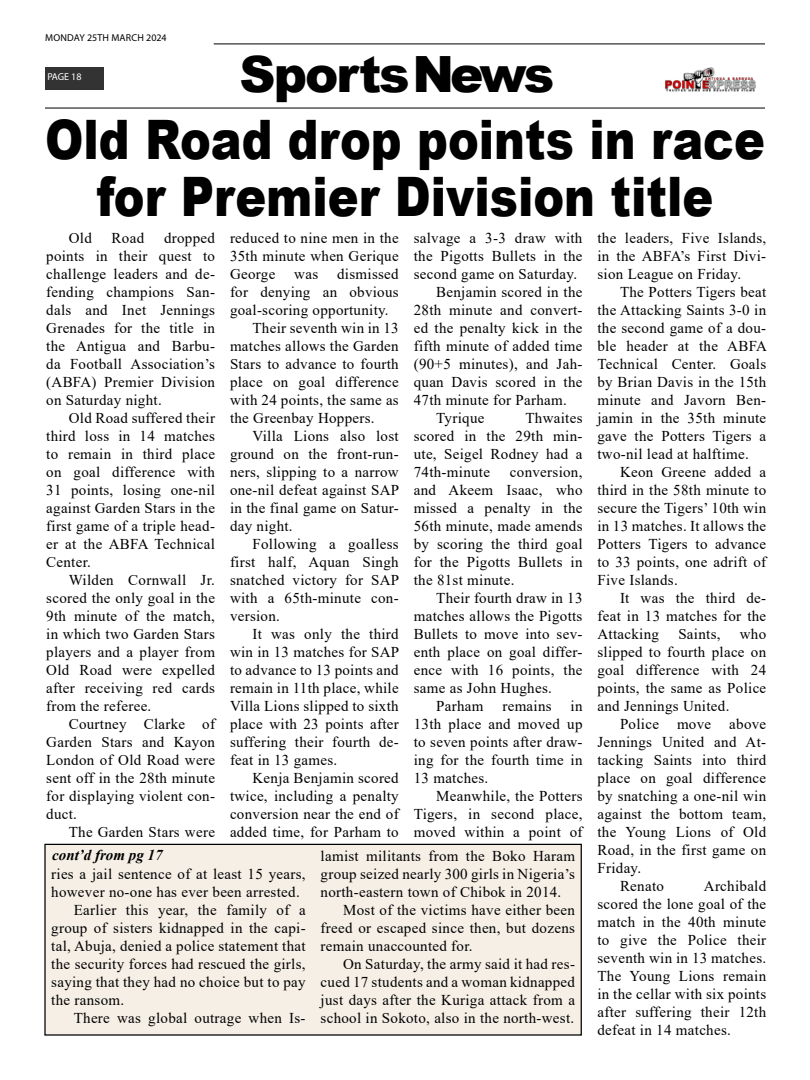
<style>
.page{position:relative;width:810px;height:1080px;background:#fff}
.page>*{position:absolute;margin:0;border:0;box-sizing:border-box;transform-origin:0 0}
.t1{font:900 54.5px/57.4px "Arial";color:#000;text-align:center;scale:.85 1}
.t2{font:900 50px "Arial";letter-spacing:-.04em;color:#000}
.t3{font:15px/18px "Times New Roman";letter-spacing:.02em;color:#000;text-align:justify}
.t4{font:italic 700 15px "Times New Roman";color:#000}
.t5{font:10px "Myriad Pro";letter-spacing:.01em;color:#000}
.t6{font:10px "Myriad Pro";letter-spacing:-.005em;color:#fff}
</style>
<div class="page">
<hr style="left:214px;top:43px;width:551px;height:2px;background:#333">
<div style="left:45px;top:67px;width:58px;height:22px;background:#333"></div>
<img style="left:665px;top:67px;width:91px;height:25px">
<hr style="left:45px;top:107px;width:720px;height:2px;background:#333">
<div style="left:45px;top:844px;width:536px;height:191px;background:#f5efe6"></div>
<div style="left:44px;top:844px;width:538px;height:192px;border:1px solid #000"></div>
<p class="t5" style="left:45px;top:31px;width:123px">MONDAY 25TH MARCH 2024</p>
<p class="t6" style="left:47px;top:71px;width:36px">PAGE 18</p>
<h2 class="t2" style="left:240px;top:38px;width:316px">SportsNews</h2>
<h1 class="t1" style="left:45px;top:109px;width:848px">Old Road drop points in race for Premier Division title</h1>
<p class="t3" style="left:46px;top:228px;width:170px;text-indent:118px">dropped points in their quest to challenge leaders and de&shy;fending champions San&shy;dals and Inet Jennings Grenades for the title in the Antigua and Barbu&shy;da Football Association’s (ABFA) Premier Division on Saturday night.</p>
<p class="t3" style="left:46px;top:408px;width:170px;text-indent:22px">Old Road suffered their third loss in 14 matches to remain in third place on goal difference with 31 points, losing one-nil against Garden Stars in the first game of a triple head&shy;er at the ABFA Technical Center.</p>
<p class="t3" style="left:46px;top:570px;width:170px;text-indent:22px">Wilden Cornwall Jr. scored the only goal in the 9th minute of the match, in which two Garden Stars players and a player from Old Road were expelled after receiving red cards from the referee.</p>
<p class="t3" style="left:46px;top:714px;width:170px;text-indent:22px">Courtney Clarke of Garden Stars and Kayon London of Old Road were sent off in the 28th minute for displaying violent con&shy;duct.</p>
<p class="t3" style="left:69px;top:822px;width:148px">The Garden Stars were</p>
<p class="t3" style="left:69px;top:228px;width:25px">Old</p>
<p class="t3" style="left:112px;top:228px;width:34px">Road</p>
<p class="t3" style="left:230px;top:228px;width:170px">reduced to nine men in the 35th minute when Gerique George</p>
<p class="t3" style="left:294px;top:264px;width:25px">was</p>
<p class="t3" style="left:337px;top:264px;width:63px">dismissed</p>
<p class="t3" style="left:230px;top:282px;width:170px">for denying an obvious</p>
<p class="t3" style="left:230px;top:300px;width:160px">goal-scoring opportunity.</p>
<p class="t3" style="left:252px;top:318px;width:148px">Their seventh win in 13</p>
<p class="t3" style="left:230px;top:336px;width:170px">matches allows the Garden</p>
<p class="t3" style="left:230px;top:354px;width:170px">Stars to advance to fourth</p>
<p class="t3" style="left:230px;top:372px;width:170px">place on goal difference</p>
<p class="t3" style="left:230px;top:390px;width:170px">with 24 points, the same as</p>
<p class="t3" style="left:230px;top:408px;width:146px">the Greenbay Hoppers.</p>
<p class="t3" style="left:252px;top:426px;width:148px">Villa Lions also lost</p>
<p class="t3" style="left:230px;top:444px;width:170px">ground on the front-run-</p>
<p class="t3" style="left:230px;top:462px;width:170px">ners, slipping to a narrow</p>
<p class="t3" style="left:230px;top:480px;width:171px">one-nil defeat against SAP</p>
<p class="t3" style="left:230px;top:498px;width:170px">in the final game on Satur-</p>
<p class="t3" style="left:230px;top:516px;width:64px">day night.</p>
<p class="t3" style="left:252px;top:534px;width:148px">Following a goalless</p>
<p class="t3" style="left:230px;top:552px;width:170px">first half, Aquan Singh</p>
<p class="t3" style="left:230px;top:570px;width:171px">snatched victory for SAP</p>
<p class="t3" style="left:230px;top:588px;width:170px">with a 65th-minute con-</p>
<p class="t3" style="left:230px;top:606px;width:52px">version.</p>
<p class="t3" style="left:252px;top:624px;width:148px">It was only the third</p>
<p class="t3" style="left:230px;top:642px;width:171px">win in 13 matches for SAP</p>
<p class="t3" style="left:230px;top:660px;width:170px">to advance to 13 points and</p>
<p class="t3" style="left:230px;top:678px;width:170px">remain in 11th place, while</p>
<p class="t3" style="left:230px;top:696px;width:170px">Villa Lions slipped to sixth</p>
<p class="t3" style="left:230px;top:714px;width:170px">place with 23 points after</p>
<p class="t3" style="left:230px;top:732px;width:170px">suffering their fourth de-</p>
<p class="t3" style="left:230px;top:750px;width:109px">feat in 13 games.</p>
<p class="t3" style="left:252px;top:768px;width:148px">Kenja Benjamin scored</p>
<p class="t3" style="left:230px;top:786px;width:170px">twice, including a penalty</p>
<p class="t3" style="left:230px;top:804px;width:170px">conversion near the end of</p>
<p class="t3" style="left:230px;top:822px;width:170px">added time, for Parham to</p>
<p class="t3" style="left:414px;top:228px;width:170px">salvage a 3-3 draw with</p>
<p class="t3" style="left:414px;top:246px;width:170px">the Pigotts Bullets in the</p>
<p class="t3" style="left:414px;top:264px;width:165px">second game on Saturday.</p>
<p class="t3" style="left:436px;top:282px;width:148px">Benjamin scored in the</p>
<p class="t3" style="left:414px;top:300px;width:170px">28th minute and convert-</p>
<p class="t3" style="left:414px;top:318px;width:170px">ed the penalty kick in the</p>
<p class="t3" style="left:414px;top:336px;width:170px">fifth minute of added time</p>
<p class="t3" style="left:414px;top:354px;width:170px">(90+5 minutes), and Jah-</p>
<p class="t3" style="left:414px;top:372px;width:170px">quan Davis scored in the</p>
<p class="t3" style="left:414px;top:390px;width:155px">47th minute for Parham.</p>
<p class="t3" style="left:436px;top:408px;width:50px">Tyrique</p>
<p class="t3" style="left:414px;top:408px;width:170px;text-indent:112px">Thwaites scored in the 29th min&shy;ute, Seigel Rodney had a 74th-minute</p>
<p class="t3" style="left:414px;top:462px;width:170px;text-indent:96px">conversion, and Akeem Isaac, who missed a penalty in the 56th minute, made amends by scoring the third goal for the Pigotts Bullets in the 81st minute.</p>
<p class="t3" style="left:436px;top:588px;width:148px">Their fourth draw in 13</p>
<p class="t3" style="left:414px;top:606px;width:170px">matches allows the Pigotts</p>
<p class="t3" style="left:414px;top:624px;width:170px">Bullets to move into sev-</p>
<p class="t3" style="left:414px;top:642px;width:170px">enth place on goal differ-</p>
<p class="t3" style="left:414px;top:660px;width:170px">ence with 16 points, the</p>
<p class="t3" style="left:414px;top:678px;width:140px">same as John Hughes.</p>
<p class="t3" style="left:436px;top:696px;width:49px">Parham</p>
<p class="t3" style="left:502px;top:696px;width:51px">remains</p>
<p class="t3" style="left:414px;top:696px;width:170px;text-indent:157px">in 13th place and moved up to seven points after draw&shy;ing for the fourth time in 13 matches.</p>
<p class="t3" style="left:414px;top:786px;width:170px;text-indent:22px">Meanwhile, the Potters Tigers, in second place, moved within a point of</p>
<p class="t4" style="left:52px;top:845px;width:112px">cont’d from pg 17</p>
<p class="t3" style="left:51px;top:864px;width:256px">ries a jail sentence of at least 15 years,</p>
<p class="t3" style="left:51px;top:882px;width:250px">however no-one has ever been arrested.</p>
<p class="t3" style="left:74px;top:900px;width:233px">Earlier this year, the family of a</p>
<p class="t3" style="left:51px;top:918px;width:256px">group of sisters kidnapped in the capi-</p>
<p class="t3" style="left:51px;top:936px;width:256px">tal, Abuja, denied a police statement that</p>
<p class="t3" style="left:51px;top:954px;width:256px">the security forces had rescued the girls,</p>
<p class="t3" style="left:51px;top:972px;width:256px">saying that they had no choice but to pay</p>
<p class="t3" style="left:51px;top:990px;width:74px">the ransom.</p>
<p class="t3" style="left:74px;top:1008px;width:233px">There was global outrage when Is-</p>
<p class="t3" style="left:321px;top:847px;width:256px">lamist militants from the Boko Haram</p>
<p class="t3" style="left:321px;top:865px;width:256px">group seized nearly 300 girls in Nigeria’s</p>
<p class="t3" style="left:321px;top:883px;width:242px">north-eastern town of Chibok in 2014.</p>
<p class="t3" style="left:343px;top:901px;width:233px">Most of the victims have either been</p>
<p class="t3" style="left:321px;top:919px;width:256px">freed or escaped since then, but dozens</p>
<p class="t3" style="left:321px;top:937px;width:153px">remain unaccounted for.</p>
<p class="t3" style="left:343px;top:955px;width:233px">On Saturday, the army said it had res-</p>
<p class="t3" style="left:321px;top:973px;width:256px">cued 17 students and a woman kidnapped</p>
<p class="t3" style="left:321px;top:991px;width:256px">just days after the Kuriga attack from a</p>
<p class="t3" style="left:321px;top:1009px;width:255px">school in Sokoto, also in the north-west.</p>
<p class="t3" style="left:598px;top:228px;width:170px">the leaders, Five Islands, in the ABFA’s First Divi&shy;sion League on Friday.</p>
<p class="t3" style="left:598px;top:282px;width:171px;text-indent:22px">The Potters Tigers beat the Attacking Saints 3-0 in the second game of a dou&shy;ble header at the ABFA Technical Center. Goals by Brian Davis in the 15th minute and Javorn Ben&shy;jamin in the 35th minute gave the Potters Tigers a two-nil lead at halftime.</p>
<p class="t3" style="left:598px;top:462px;width:170px;text-indent:22px">Keon Greene added a third in the 58th minute to secure the Tigers’ 10th win in 13 matches. It allows the Potters Tigers to advance to 33 points, one adrift of Five Islands.</p>
<p class="t3" style="left:598px;top:588px;width:170px;text-indent:22px">It was the third de&shy;feat in 13 matches for the Attacking</p>
<p class="t3" style="left:598px;top:624px;width:170px;text-indent:142px">who slipped to fourth place on goal difference with 24 points, the same as Police and Jennings United.</p>
<p class="t3" style="left:620px;top:714px;width:148px">Police move above</p>
<p class="t3" style="left:598px;top:732px;width:170px">Jennings United and At-</p>
<p class="t3" style="left:598px;top:750px;width:170px">tacking Saints into third</p>
<p class="t3" style="left:598px;top:768px;width:170px">place on goal difference</p>
<p class="t3" style="left:598px;top:786px;width:170px">by snatching a one-nil win</p>
<p class="t3" style="left:598px;top:804px;width:170px">against the bottom team,</p>
<p class="t3" style="left:598px;top:822px;width:170px">the Young Lions of Old</p>
<p class="t3" style="left:598px;top:840px;width:170px">Road, in the first game on</p>
<p class="t3" style="left:598px;top:858px;width:45px">Friday.</p>
<p class="t3" style="left:620px;top:876px;width:45px">Renato</p>
<p class="t3" style="left:678px;top:624px;width:44px">Saints,</p>
<p class="t3" style="left:598px;top:876px;width:170px;text-indent:106px">Archibald scored the lone goal of the match in the 40th minute to give the Police their seventh win in 13 matches.<br>The Young Lions remain in the cellar with six points after suffering their 12th defeat in 14 matches.</p>
</div>
